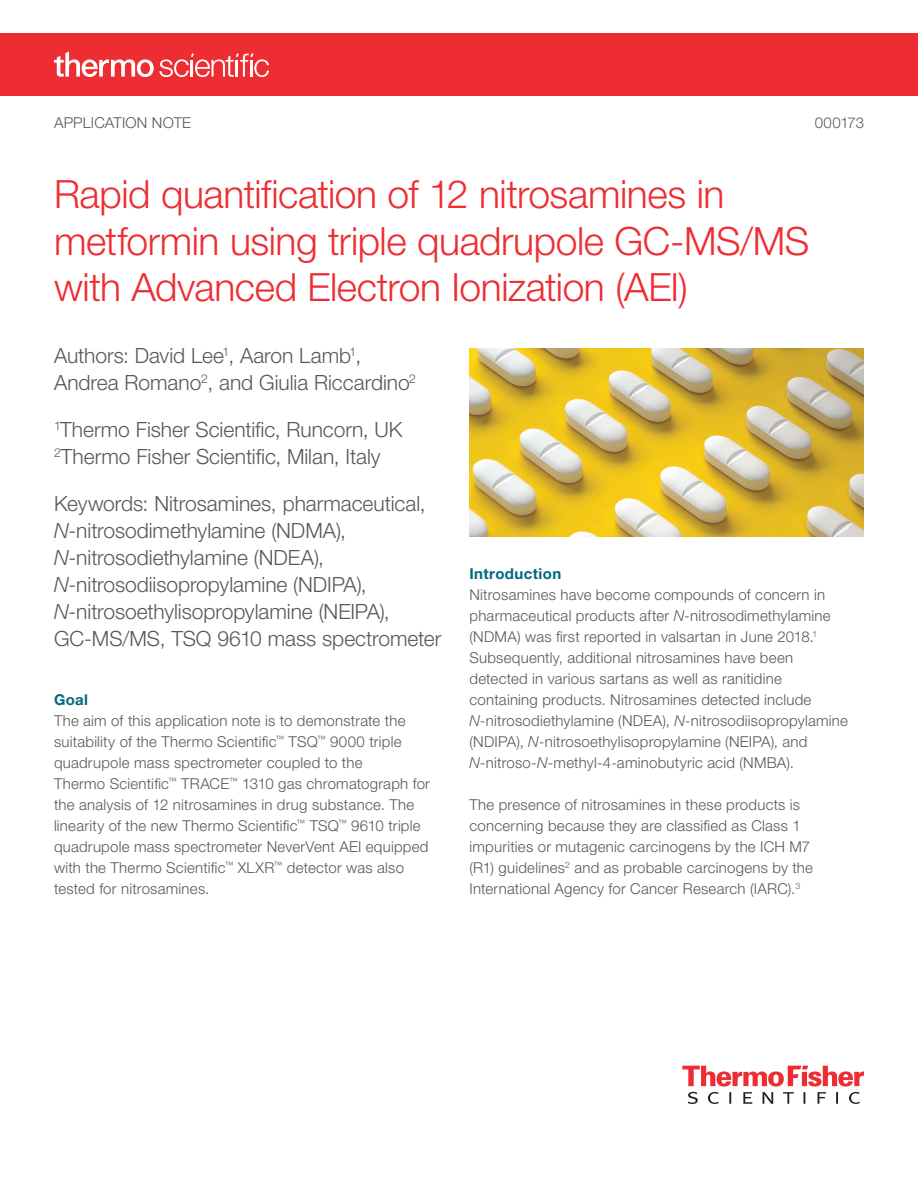
<style>
.page{position:relative;width:918px;height:1188px;background:#fff}
.page>*{position:absolute;margin:0;border:0;box-sizing:border-box;transform-origin:0 0}
.t1{font:300 39px/46.8px "Helvetica Neue LTW1 G";letter-spacing:-.01em;color:#ee2d33}
.t2{font:300 21px/27px "Helvetica Neue LTW1 G";letter-spacing:-.005em;color:#57585a}
.t3{font:300 15px/21px "Helvetica Neue LTW1 G";letter-spacing:.015em;color:#57585a}
.t4{font:700 15px "Helvetica Neue LTW1 G";letter-spacing:.025em;color:#00687f}
.s1{font-style:italic}
</style>
<div class="page">
<img style="left:470px;top:348px;width:394px;height:189px">
<svg style="left:682px;top:1066px;width:182px;height:38px"></svg>
<div style="left:0;top:33px;width:918px;height:63px;background:#ee2d33"></div>
<svg style="left:54px;top:51px;width:215px;height:26px"></svg>
<p class="t3" style="left:54px;top:112px;width:139px">APPLICATION NOTE</p>
<p class="t3" style="left:815px;top:112px;width:51px">000173</p>
<h1 class="t1" style="left:54px;top:170px;width:757px">Rapid quantification of 12 nitrosamines in metformin using triple quadrupole GC-MS/MS with Advanced Electron Ionization (AEI)</h1>
<h2 class="t2" style="left:54px;top:342px;width:364px">Authors: David Lee<sup>1</sup>, Aaron Lamb<sup>1</sup>,<br>Andrea Romano<sup>2</sup>, and Giulia Riccardino<sup>2</sup></h2>
<h2 class="t2" style="left:54px;top:416px;width:350px"><sup>1</sup>Thermo Fisher Scientific, Runcorn, UK<br><sup>2</sup>Thermo Fisher Scientific, Milan, Italy</h2>
<h2 class="t2" style="left:54px;top:490px;width:389px">Keywords: Nitrosamines, pharmaceutical, <span class="s1">N-</span>nitrosodimethylamine (NDMA), <span class="s1">N-</span>nitrosodiethylamine (NDEA), <span class="s1">N-</span>nitrosodiisopropylamine (NDIPA), <span class="s1">N-</span>nitrosoethylisopropylamine (NEIPA), GC-MS/MS, TSQ 9610 mass spectrometer</h2>
<p class="t4" style="left:470px;top:564px;width:93px">Introduction</p>
<p class="t3" style="left:470px;top:584px;width:380px">Nitrosamines have become compounds of concern in pharmaceutical products after <span class="s1">N-</span>nitrosodimethylamine (NDMA) was first reported in valsartan in June 2018.<sup>1<br></sup>Subsequently, additional nitrosamines have been detected in various sartans as well as ranitidine containing products. Nitrosamines detected include <span class="s1">N-</span>nitrosodiethylamine (NDEA), <span class="s1">N-</span>nitrosodiisopropylamine (NDIPA), <span class="s1">N-</span>nitrosoethylisopropylamine (NEIPA), and <span class="s1">N-</span>nitroso-<span class="s1">N-</span>methyl-4-aminobutyric acid (NMBA).</p>
<p class="t3" style="left:470px;top:794px;width:345px">The presence of nitrosamines in these products is concerning because they are classified as Class 1 impurities or mutagenic carcinogens by the ICH M7 (R1) guidelines<sup>2</sup> and as probable carcinogens by the International Agency for Cancer Research (IARC).<sup>3</sup></p>
<p class="t4" style="left:54px;top:690px;width:36px">Goal</p>
<p class="t3" style="left:54px;top:710px;width:378px">The aim of this application note is to demonstrate the suitability of the Thermo Scientific<sup>™</sup> TSQ<sup>™</sup> 9000 triple quadrupole mass spectrometer coupled to the<br>Thermo Scientific<sup>™</sup> TRACE<sup>™</sup> 1310 gas chromatograph for the analysis of 12 nitrosamines in drug substance. The linearity of the new Thermo Scientific<sup>™</sup> TSQ<sup>™</sup> 9610 triple quadrupole mass spectrometer NeverVent AEI equipped with the Thermo Scientific<sup>™</sup> XLXR<sup>™</sup> detector was also tested for nitrosamines.</p>
</div>
